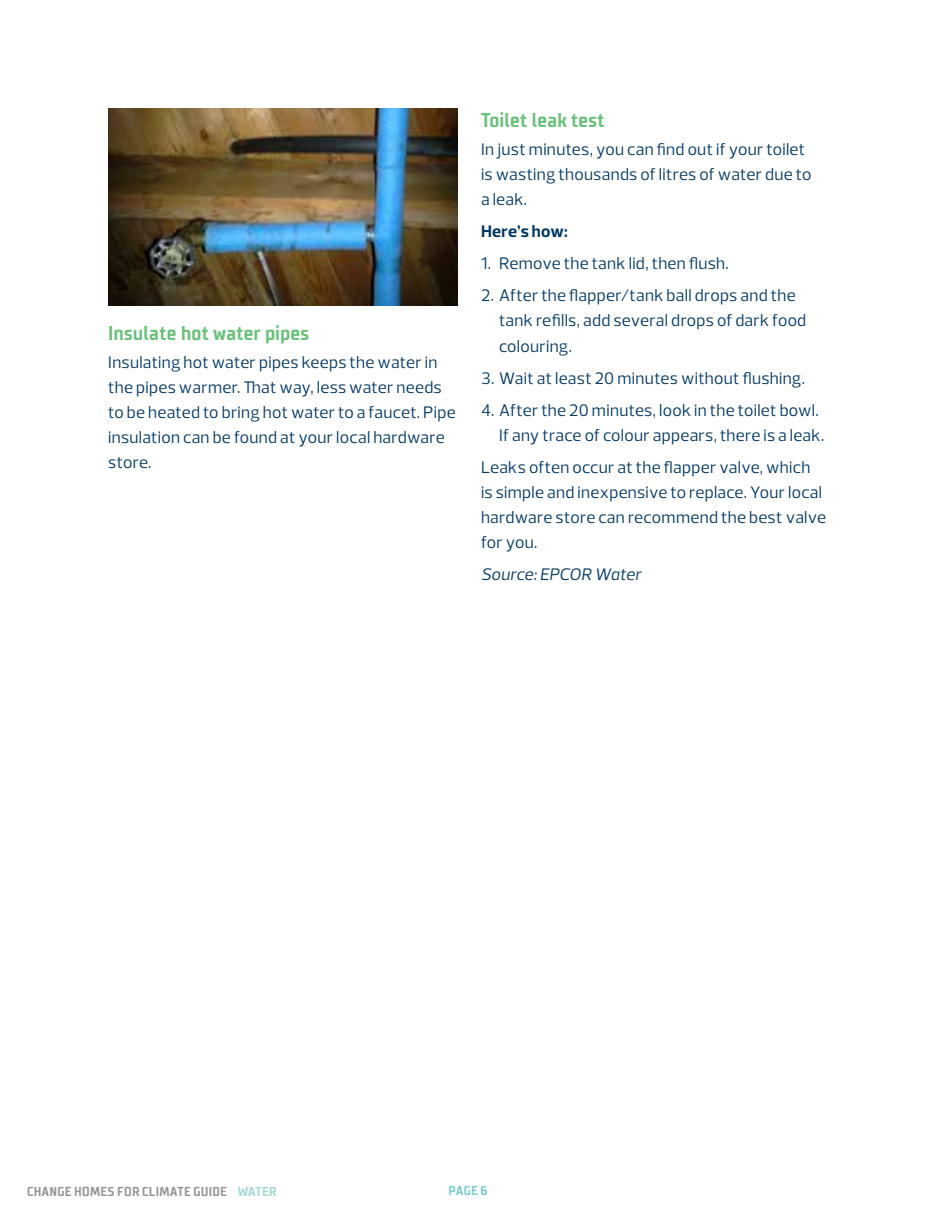
<style>
.page{position:relative;width:936px;height:1224px;background:#fff}
.page>*{position:absolute;margin:0;border:0;box-sizing:border-box;transform-origin:0 0}
.t1{font:700 20px "TT Supermolot Condensed";letter-spacing:.01em;color:#6ac17b}
.t2{font:17px/25px "Prelo";letter-spacing:.015em;color:#003764}
.t3{font:italic 17px "Prelo";letter-spacing:-.005em;color:#003764}
.t4{font:700 17px "Prelo";letter-spacing:.015em;color:#003764}
.t5{font:700 13px "TT Supermolot Condensed";letter-spacing:.025em;color:#939598}
.t6{font:700 13px "TT Supermolot Condensed";color:#7acdc8}
.s1{color:#a3dad6}
</style>
<div class="page">
<img style="left:108px;top:108px;width:349px;height:198px">
<p class="t1" style="left:108px;top:321px;width:202px">Insulate hot water pipes</p>
<p class="t2" style="left:108px;top:350px;width:349px">Insulating hot water pipes keeps the water in the pipes warmer. That way, less water needs to be heated to bring hot water to a faucet. Pipe insulation can be found at your local hardware store.</p>
<p class="t1" style="left:481px;top:108px;width:125px">Toilet leak test</p>
<p class="t2" style="left:481px;top:137px;width:332px">In just minutes, you can find out if your toilet is wasting thousands of litres of water due to a leak.</p>
<p class="t4" style="left:481px;top:221px;width:88px">Here’s how:</p>
<p class="t2" style="left:481px;top:251px;width:249px">1. Remove the tank lid, then flush.</p>
<p class="t2" style="left:499px;top:283px;width:309px;text-indent:-18px">2. After the flapper/tank ball drops and the tank refills, add several drops of dark food colouring.</p>
<p class="t2" style="left:481px;top:366px;width:326px">3. Wait at least 20 minutes without flushing.</p>
<p class="t2" style="left:499px;top:398px;width:327px;text-indent:-18px">4. After the 20 minutes, look in the toilet bowl.<br>If any trace of colour appears, there is a leak.</p>
<p class="t2" style="left:481px;top:455px;width:347px">Leaks often occur at the flapper valve, which is simple and inexpensive to replace. Your local hardware store can recommend the best valve for you.</p>
<p class="t3" style="left:481px;top:564px;width:162px">Source: EPCOR Water</p>
<p class="t5" style="left:27px;top:1183px;width:251px">CHANGE HOMES FOR CLIMATE GUIDE <span class="s1">WATER</span></p>
<p class="t6" style="left:449px;top:1183px;width:40px">PAGE 6</p>
</div>
